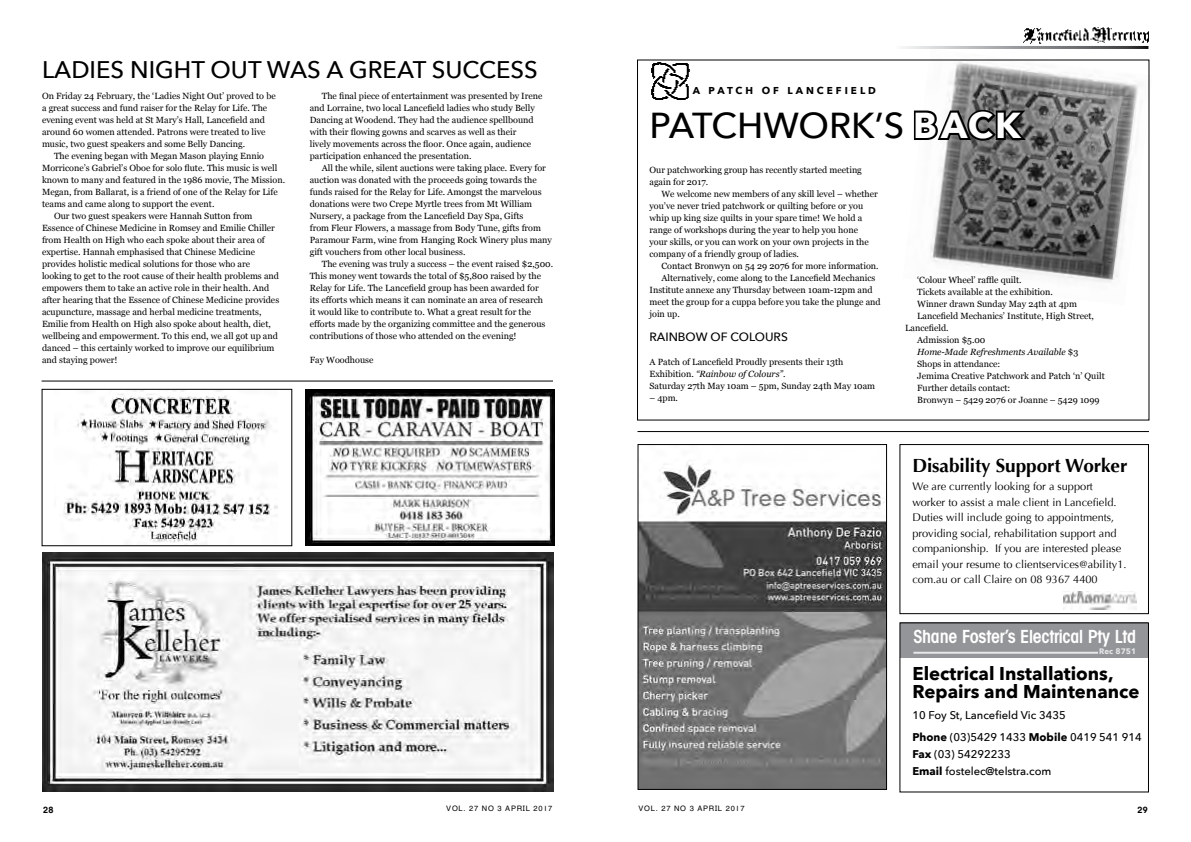
<style>
.page{position:relative;width:1191px;height:842px;background:#fff}
.page>*{position:absolute;margin:0;border:0;box-sizing:border-box;transform-origin:0 0}
.t1{font:500 36px "Avenir Next";letter-spacing:-.005em;color:#000}
.t2{font:500 24px "Avenir Next";color:#000}
.t3{font:700 19px "Optima";letter-spacing:-.005em;color:#000}
.t4{font:700 18.5px/18px "Avenir Next";color:#000}
.t5{font:600 condensed 18.1px "Avant Garde";letter-spacing:-.015em;color:#fff}
.t6{font:500 12px "Avenir Next";color:#000}
.t7{font:500 11.2px/21.5px "Avenir Next";color:#000}
.t8{font:11px/15.5px "Optima";color:#000}
.t9{font:700 10px "Avenir Next";letter-spacing:.3em;color:#000}
.t10{font:9px/12px "Georgia";color:#000}
.t11{font:italic 9px "Georgia";color:#000}
.t12{font:700 9px "Helvetica Textbook";color:#000}
.t13{font:700 8px "Avenir Next";letter-spacing:.01em;color:#e6e7e8}
.t14{font:7.5px "Helvetica Textbook";letter-spacing:.1em;color:#000}
.s1{font-weight:700;color:#fff}
.s2{font-style:italic}
.s3{font-style:normal}
.s4{font-weight:700}
</style>
<div class="page">
<img style="left:930px;top:59px;width:220px;height:246px">
<img style="left:307px;top:391px;width:245px;height:152px">
<div style="left:305px;top:389px;width:249px;height:156px;border:1px solid #000"></div>
<img style="left:64px;top:391px;width:214px;height:152px">
<div style="left:42px;top:389px;width:250px;height:157px;border:1px solid #000"></div>
<hr style="left:42px;top:381px;width:511px;height:1px;background:#000">
<hr style="left:637px;top:431px;width:512px;height:1px;background:#000">
<img style="left:639px;top:463px;width:246px;height:325px">
<div style="left:637px;top:444px;width:250px;height:346px;border:1px solid #000"></div>
<div style="left:899px;top:444px;width:250px;height:170px;border:1px solid #000"></div>
<img style="left:1063px;top:592px;width:73px;height:18px">
<div style="left:900px;top:623px;width:248px;height:35px;background:#939598"></div>
<div style="left:899px;top:622px;width:250px;height:170px;border:1px solid #000"></div>
<hr style="left:913px;top:652px;width:185px;height:2px;background:#e6e7e8">
<img style="left:43px;top:552px;width:511px;height:240px">
<img style="left:649px;top:60px;width:48px;height:40px">
<svg style="left:913px;top:107px;width:117px;height:37px;background:#515151"></svg>
<img style="left:1024px;top:27px;width:125px;height:20px">
<hr style="left:893px;top:46px;width:255px;height:3px;background:#fff">
<h2 class="t2" style="left:42px;top:55px;width:27px">LADIES</h2>
<h2 class="t2" style="left:130px;top:55px;width:16px">NIGHT</h2>
<h2 class="t2" style="left:210px;top:55px;width:18px">OUT</h2>
<h2 class="t2" style="left:267px;top:55px;width:9px">WAS</h2>
<h2 class="t2" style="left:326px;top:55px;width:39px">AGREAT</h2>
<h2 class="t2" style="left:432px;top:55px;width:16px">SUCCESS</h2>
<p class="t10" style="left:42px;top:90px;width:235px">On Friday 24 February, the ‘Ladies Night Out’ proved to be a great success and fund raiser for the Relay for Life. The evening event was held at St Mary’s Hall, Lancefield and around 60 women attended. Patrons were treated to live music, two guest speakers and some Belly Dancing.</p>
<p class="t10" style="left:54px;top:150px;width:212px">The evening began with Megan Mason playing Ennio</p>
<p class="t10" style="left:42px;top:162px;width:237px">Morricone’s Gabriel’s Oboe for solo flute. This music is well</p>
<p class="t10" style="left:42px;top:174px;width:244px">known to many and featured in the 1986 movie, The Mission.</p>
<p class="t10" style="left:42px;top:186px;width:237px">Megan, from Ballarat, is a friend of one of the Relay for Life</p>
<p class="t10" style="left:42px;top:198px;width:174px">teams and came along to support the event.</p>
<p class="t10" style="left:54px;top:210px;width:200px">Our two guest speakers were Hannah Sutton from</p>
<p class="t10" style="left:42px;top:222px;width:234px">Essence of Chinese Medicine in Romsey and Emilie Chiller</p>
<p class="t10" style="left:42px;top:234px;width:224px">from Health on High who each spoke about their area of</p>
<p class="t10" style="left:42px;top:246px;width:215px">expertise. Hannah emphasised that Chinese Medicine</p>
<p class="t10" style="left:42px;top:258px;width:210px">provides holistic medical solutions for those who are</p>
<p class="t10" style="left:42px;top:270px;width:238px">looking to get to the root cause of their health problems and</p>
<p class="t10" style="left:42px;top:282px;width:229px">empowers them to take an active role in their health. And</p>
<p class="t10" style="left:42px;top:294px;width:239px">after hearing that the Essence of Chinese Medicine provides</p>
<p class="t10" style="left:42px;top:306px;width:221px">acupuncture, massage and herbal medicine treatments,</p>
<p class="t10" style="left:42px;top:318px;width:230px">Emilie from Health on High also spoke about health, diet,</p>
<p class="t10" style="left:42px;top:330px;width:237px">wellbeing and empowerment. To this end, we all got up and</p>
<p class="t10" style="left:42px;top:342px;width:234px">danced – this certainly worked to improve our equilibrium</p>
<p class="t10" style="left:42px;top:354px;width:77px">and staying power!</p>
<p class="t10" style="left:310px;top:90px;width:234px;text-indent:12px">The final piece of entertainment was presented by Irene and Lorraine, two local Lancefield ladies who study Belly Dancing at Woodend. They had the audience spellbound with their flowing gowns and scarves as well as their<br>lively movements across the floor. Once again, audience participation enhanced the presentation.</p>
<p class="t10" style="left:310px;top:162px;width:244px;text-indent:12px">All the while, silent auctions were taking place. Every for auction was donated with the proceeds going towards the funds raised for the Relay for Life. Amongst the marvelous donations were two Crepe Myrtle trees from Mt William Nursery, a package from the Lancefield Day Spa, Gifts<br>from Fleur Flowers, a massage from Body Tune, gifts from Paramour Farm, wine from Hanging Rock Winery plus many gift vouchers from other local business.</p>
<p class="t10" style="left:310px;top:258px;width:245px;text-indent:12px">The evening was truly a success – the event raised $2,500.<br>This money went towards the total of $5,800 raised by the Relay for Life. The Lancefield group has been awarded for<br>its efforts which means it can nominate an area of research<br>it would like to contribute to. What a great result for the efforts made by the organizing committee and the generous contributions of those who attended on the evening!</p>
<p class="t10" style="left:310px;top:354px;width:65px">Fay Woodhouse</p>
<p class="t9" style="left:693px;top:85px;width:30px">A Pat</p>
<p class="t9" style="left:735px;top:85px;width:142px">ch of La ncefield</p>
<h1 class="t1" style="left:649px;top:104px;width:373px">patchwork’s <span class="s1">back</span></h1>
<p class="t10" style="left:649px;top:163px;width:214px">Our patchworking group has recently started meeting again for 2017.</p>
<p class="t10" style="left:649px;top:187px;width:230px;text-indent:12px">We welcome new members of any skill level – whether you’ve never tried patchwork or quilting before or you whip up king size quilts in your spare time! We hold a range of workshops during the year to help you hone your skills, or you can work on your own projects in the company of a friendly group of ladies.</p>
<p class="t10" style="left:661px;top:259px;width:219px">Contact Bronwyn on 54 29 2076 for more information.</p>
<p class="t10" style="left:661px;top:271px;width:215px">Alternatively, come along to the Lancefield Mechanics</p>
<p class="t10" style="left:649px;top:283px;width:224px">Institute annexe any Thursday between 10am-12pm and</p>
<p class="t10" style="left:649px;top:295px;width:233px">meet the group for a cuppa before you take the plunge and</p>
<p class="t10" style="left:649px;top:307px;width:32px">join up.</p>
<h3 class="t6" style="left:649px;top:329px;width:140px">Rainbow of Colours</h3>
<p class="t10" style="left:649px;top:355px;width:227px">A Patch of Lancefield Proudly presents their 13th<br>Exhibition. <span class="s2">“Rainbow of Colours”</span>.<br>Saturday 27th May 10am – 5pm, Sunday 24th May 10am</p>
<p class="t10" style="left:649px;top:391px;width:30px">– 4pm.</p>
<p class="t10" style="left:917px;top:273px;width:106px">‘Colour Wheel’ raffle quilt.</p>
<p class="t10" style="left:917px;top:285px;width:137px">Tickets available at the exhibition.</p>
<p class="t10" style="left:917px;top:297px;width:161px">Winner drawn Sunday May 24th at 4pm</p>
<p class="t10" style="left:917px;top:309px;width:178px">Lancefield Mechanics’ Institute, High Street,</p>
<p class="t10" style="left:905px;top:321px;width:45px">Lancefield.</p>
<p class="t10" style="left:917px;top:333px;width:70px">Admission $5.00</p>
<p class="t11" style="left:917px;top:345px;width:163px">Home-Made Refreshments Available <span class="s3">$3</span></p>
<p class="t10" style="left:917px;top:357px;width:85px">Shops in attendance:</p>
<p class="t10" style="left:917px;top:369px;width:189px">Jemima Creative Patchwork and Patch ‘n’ Quilt</p>
<p class="t10" style="left:917px;top:381px;width:95px">Further details contact:</p>
<p class="t10" style="left:917px;top:393px;width:184px">Bronwyn – 5429 2076 or Joanne – 5429 1099</p>
<h3 class="t3" style="left:912px;top:454px;width:216px">Disability Support Worker</h3>
<p class="t8" style="left:912px;top:479px;width:215px">We are currently looking for a support worker to assist a male client in Lancefield.<br>Duties will include going to appointments, providing social, rehabilitation support and companionship. If you are interested please email your resume to clientservices@ability1. com.au or call Claire on 08 9367 4400</p>
<h3 class="t5" style="left:913px;top:625px;width:224px">Shane Foster’s Electrical Pty Ltd</h3>
<p class="t13" style="left:1099px;top:646px;width:39px">Rec 8751</p>
<h3 class="t4" style="left:912px;top:664px;width:229px">Electrical Installations,<br>Repairs and Maintenance</h3>
<p class="t7" style="left:912px;top:705px;width:231px">10 Foy St, Lancefield Vic 3435<br><span class="s4">Phone</span> (03)5429 1433 <span class="s4">Mobile</span> 0419 541 914</p>
<p class="t7" style="left:912px;top:745px;width:141px;line-height:17px"><span class="s4">Fax</span> (03) 54292233<br><span class="s4">Email</span> fostelec@telstra.com</p>
<p class="t12" style="left:43px;top:804px;width:12px">28</p>
<p class="t14" style="left:446px;top:804px;width:108px">VOL. 27 NO 3 APRIL 2017</p>
<p class="t14" style="left:638px;top:804px;width:108px">VOL. 27 NO 3 APRIL 2017</p>
<p class="t12" style="left:1137px;top:804px;width:12px">29</p>
</div>
